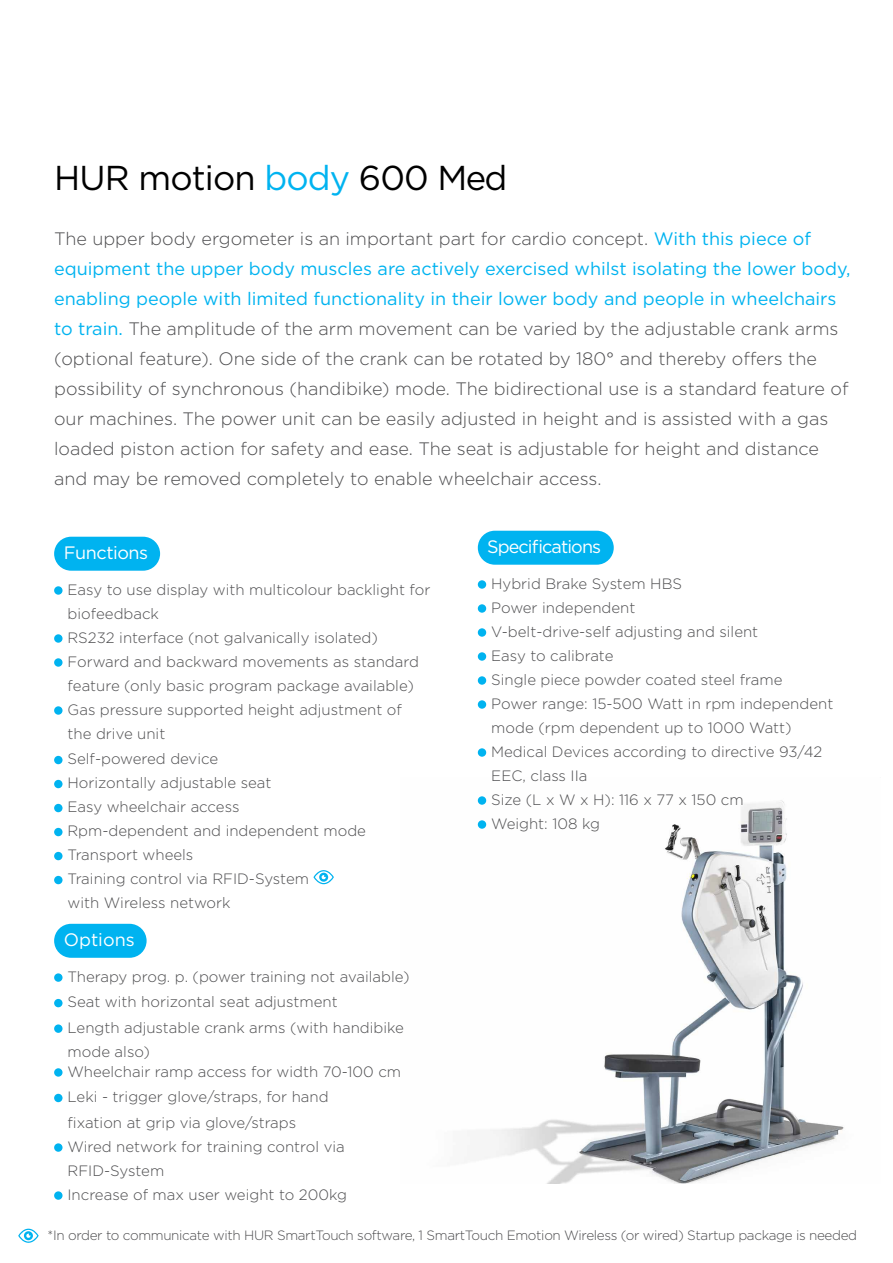
<style>
.page{position:relative;width:893px;height:1263px;background:#fff}
.page>*{position:absolute;margin:0;border:0;box-sizing:border-box;transform-origin:0 0}
.t1{font:34.5px "Gotham";letter-spacing:-.025em;color:#000}
.t2{font:300 18px/30px "Gotham";color:#4d4d4f}
.t3{font:18px "Gotham";letter-spacing:-.05em;color:#fff}
.t4{font:18px "Gotham";letter-spacing:-.025em;color:#fff}
.t5{font:18px "Gotham";color:#fff}
.t6{font:300 15px/24px "Gotham";color:#4d4d4f}
.t7{font:300 13.5px "Gotham";letter-spacing:-.025em;color:#4d4d4f}
.s1{color:#00b3f0}
.s2{font-weight:400;color:#00b3f0}
</style>
<div class="page">
<img style="left:477px;top:797px;width:367px;height:386px">
<div style="left:54px;top:537px;width:106px;height:34px;background:#00b3f0;border-radius:17px"></div>
<div style="left:54px;top:586px;width:9px;height:9px;background:#00b3f0;border-radius:50%"></div>
<div style="left:54px;top:634px;width:9px;height:9px;background:#00b3f0;border-radius:50%"></div>
<div style="left:54px;top:658px;width:9px;height:9px;background:#00b3f0;border-radius:50%"></div>
<div style="left:54px;top:706px;width:9px;height:9px;background:#00b3f0;border-radius:50%"></div>
<div style="left:54px;top:756px;width:9px;height:8px;background:#00b3f0;border-radius:50%"></div>
<div style="left:54px;top:780px;width:9px;height:8px;background:#00b3f0;border-radius:50%"></div>
<div style="left:54px;top:804px;width:9px;height:8px;background:#00b3f0;border-radius:50%"></div>
<div style="left:54px;top:828px;width:9px;height:8px;background:#00b3f0;border-radius:50%"></div>
<div style="left:54px;top:852px;width:9px;height:8px;background:#00b3f0;border-radius:50%"></div>
<div style="left:54px;top:876px;width:9px;height:8px;background:#00b3f0;border-radius:50%"></div>
<svg style="left:314px;top:870px;width:20px;height:15px"></svg>
<div style="left:54px;top:924px;width:93px;height:34px;background:#00b3f0;border-radius:17px"></div>
<div style="left:54px;top:973px;width:9px;height:9px;background:#00b3f0;border-radius:50%"></div>
<div style="left:54px;top:999px;width:9px;height:8px;background:#00b3f0;border-radius:50%"></div>
<div style="left:54px;top:1024px;width:9px;height:9px;background:#00b3f0;border-radius:50%"></div>
<div style="left:54px;top:1068px;width:9px;height:9px;background:#00b3f0;border-radius:50%"></div>
<div style="left:54px;top:1094px;width:9px;height:8px;background:#00b3f0;border-radius:50%"></div>
<div style="left:54px;top:1143px;width:9px;height:9px;background:#00b3f0;border-radius:50%"></div>
<div style="left:54px;top:1191px;width:9px;height:9px;background:#00b3f0;border-radius:50%"></div>
<div style="left:478px;top:531px;width:136px;height:34px;background:#00b3f0;border-radius:17px"></div>
<div style="left:478px;top:580px;width:8px;height:9px;background:#00b3f0;border-radius:50%"></div>
<div style="left:478px;top:604px;width:8px;height:9px;background:#00b3f0;border-radius:50%"></div>
<div style="left:478px;top:628px;width:8px;height:9px;background:#00b3f0;border-radius:50%"></div>
<div style="left:478px;top:652px;width:8px;height:9px;background:#00b3f0;border-radius:50%"></div>
<div style="left:478px;top:676px;width:8px;height:9px;background:#00b3f0;border-radius:50%"></div>
<div style="left:478px;top:700px;width:8px;height:9px;background:#00b3f0;border-radius:50%"></div>
<div style="left:478px;top:748px;width:8px;height:9px;background:#00b3f0;border-radius:50%"></div>
<div style="left:478px;top:796px;width:8px;height:9px;background:#00b3f0;border-radius:50%"></div>
<div style="left:478px;top:820px;width:8px;height:9px;background:#00b3f0;border-radius:50%"></div>
<svg style="left:18px;top:1228px;width:21px;height:15px"></svg>
<h1 class="t1" style="left:54px;top:155px;width:455px">HUR motion <span class="s1">body</span> 600 Med</h1>
<p class="t2" style="left:54px;top:223px;width:798px">The upper body ergometer is an important part for cardio concept. <span class="s2">With this piece of equipment the upper body muscles are actively exercised whilst isolating the lower body, enabling people with limited functionality in their lower body and people in wheelchairs to train.</span> The amplitude of the arm movement can be varied by the adjustable crank arms (optional feature). One side of the crank can be rotated by 180° and thereby offers the possibility of synchronous (handibike) mode. The bidirectional use is a standard feature of our machines. The power unit can be easily adjusted in height and is assisted with a gas loaded piston action for safety and ease. The seat is adjustable for height and distance and may be removed completely to enable wheelchair access.</p>
<p class="t4" style="left:64px;top:541px;width:86px">Functions</p>
<p class="t6" style="left:67px;top:577px;width:365px">Easy to use display with multicolour backlight for biofeedback<br>RS232 interface (not galvanically isolated)<br>Forward and backward movements as standard feature (only basic program package available)<br>Gas pressure supported height adjustment of<br>the drive unit</p>
<p class="t6" style="left:67px;top:746px;width:300px">Self-powered device<br>Horizontally adjustable seat<br>Easy wheelchair access<br>Rpm-dependent and independent mode<br>Transport wheels<br>Training control via RFID-System<br>with Wireless network</p>
<p class="t5" style="left:64px;top:928px;width:72px">Options</p>
<p class="t6" style="left:67px;top:963px;width:344px;line-height:25.5px">Therapy prog. p. (power training not available)<br>Seat with horizontal seat adjustment<br>Length adjustable crank arms (with handibike</p>
<p class="t6" style="left:67px;top:1041px;width:335px;line-height:19.8px">mode also)<br>Wheelchair ramp access for width 70-100 cm</p>
<p class="t6" style="left:67px;top:1084px;width:263px;line-height:25.5px">Leki - trigger glove/straps, for hand fixation at grip via glove/straps</p>
<p class="t6" style="left:67px;top:1134px;width:281px">Wired network for training control via<br>RFID-System<br>Increase of max user weight to 200kg</p>
<p class="t3" style="left:487px;top:535px;width:115px">Specifications</p>
<p class="t6" style="left:491px;top:571px;width:344px">Hybrid Brake System HBS<br>Power independent<br>V-belt-drive-self adjusting and silent<br>Easy to calibrate<br>Single piece powder coated steel frame<br>Power range: 15-500 Watt in rpm independent mode (rpm dependent up to 1000 Watt)<br>Medical Devices according to directive 93/42<br>EEC, class IIa<br>Size (L x W x H): 116 x 77 x 150 cm<br>Weight: 108 kg</p>
<p class="t7" style="left:48px;top:1227px;width:811px">*In order to communicate with HUR SmartTouch software, 1 SmartTouch Emotion Wireless (or wired) Startup package is needed</p>
</div>
